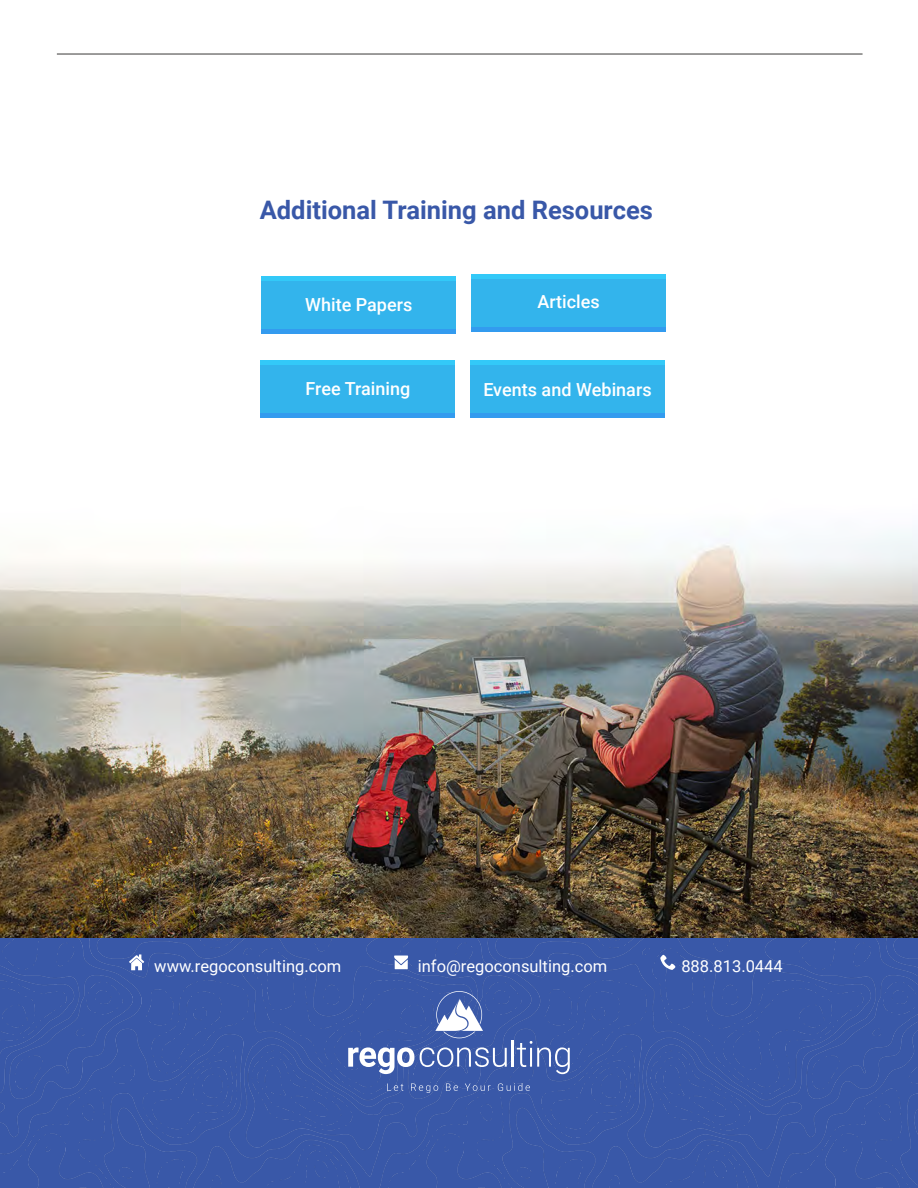
<style>
.page{position:relative;width:918px;height:1188px;background:#fff}
.page>*{position:absolute;margin:0;border:0;box-sizing:border-box;transform-origin:0 0}
.t1{font:700 25.5px "Roboto";color:#3958a8}
.t2{font:500 18px "Roboto";color:#fff}
.t3{font:16.5px "Roboto";color:#fff}
</style>
<div class="page">
<img style="left:0;top:530px;width:918px;height:409px">
<div style="left:0;top:939px;width:918px;height:249px;background:#3958a8"></div>
<svg style="left:660px;top:955px;width:15px;height:15px"></svg>
<svg style="left:129px;top:954px;width:15px;height:16px"></svg>
<svg style="left:393px;top:956px;width:16px;height:13px"></svg>
<svg style="left:348px;top:1047px;width:66px;height:27px"></svg>
<svg style="left:420px;top:1047px;width:87px;height:20px"></svg>
<hr style="left:512px;top:1040px;width:2px;height:27px;background:#fff">
<svg style="left:517px;top:1041px;width:53px;height:33px;background:#5f78b8"></svg>
<svg style="left:387px;top:1084px;width:16px;height:7px"></svg>
<svg style="left:411px;top:1084px;width:27px;height:9px"></svg>
<svg style="left:446px;top:1084px;width:12px;height:7px"></svg>
<svg style="left:465px;top:1084px;width:26px;height:7px"></svg>
<svg style="left:498px;top:1083px;width:32px;height:8px"></svg>
<svg style="left:435px;top:991px;width:48px;height:47px"></svg>
<hr style="left:57px;top:53px;width:806px;height:2px;background:#7c7b7a">
<div style="left:471px;top:275px;width:195px;height:57px;background:#33b4ec"></div>
<hr style="left:471px;top:275px;width:195px;height:4px;background:#33c9f8">
<div style="left:471px;top:327px;width:195px;height:5px;background:#339bef"></div>
<div style="left:261px;top:360px;width:194px;height:58px;background:#33b4ec"></div>
<div style="left:261px;top:360px;width:194px;height:5px;background:#33c9f8"></div>
<div style="left:261px;top:413px;width:194px;height:5px;background:#339bef"></div>
<div style="left:262px;top:276px;width:194px;height:58px;background:#33b4ec"></div>
<div style="left:262px;top:276px;width:194px;height:5px;background:#33c9f8"></div>
<div style="left:262px;top:329px;width:194px;height:5px;background:#339bef"></div>
<div style="left:470px;top:361px;width:195px;height:57px;background:#33b4ec"></div>
<hr style="left:470px;top:361px;width:195px;height:4px;background:#33c9f8">
<div style="left:470px;top:413px;width:195px;height:5px;background:#339bef"></div>
<h1 class="t1" style="left:260px;top:192px;width:395px">Additional Training and Resources</h1>
<p class="t2" style="left:305px;top:292px;width:109px">White Papers</p>
<p class="t2" style="left:306px;top:376px;width:106px">Free Training</p>
<p class="t2" style="left:537px;top:289px;width:64px">Articles</p>
<p class="t2" style="left:483px;top:377px;width:170px">Events and Webinars</p>
<p class="t3" style="left:154px;top:955px;width:188px">www.regoconsulting.com</p>
<p class="t3" style="left:418px;top:955px;width:191px">info@regoconsulting.com</p>
<p class="t3" style="left:681px;top:955px;width:103px">888.813.0444</p>
</div>
